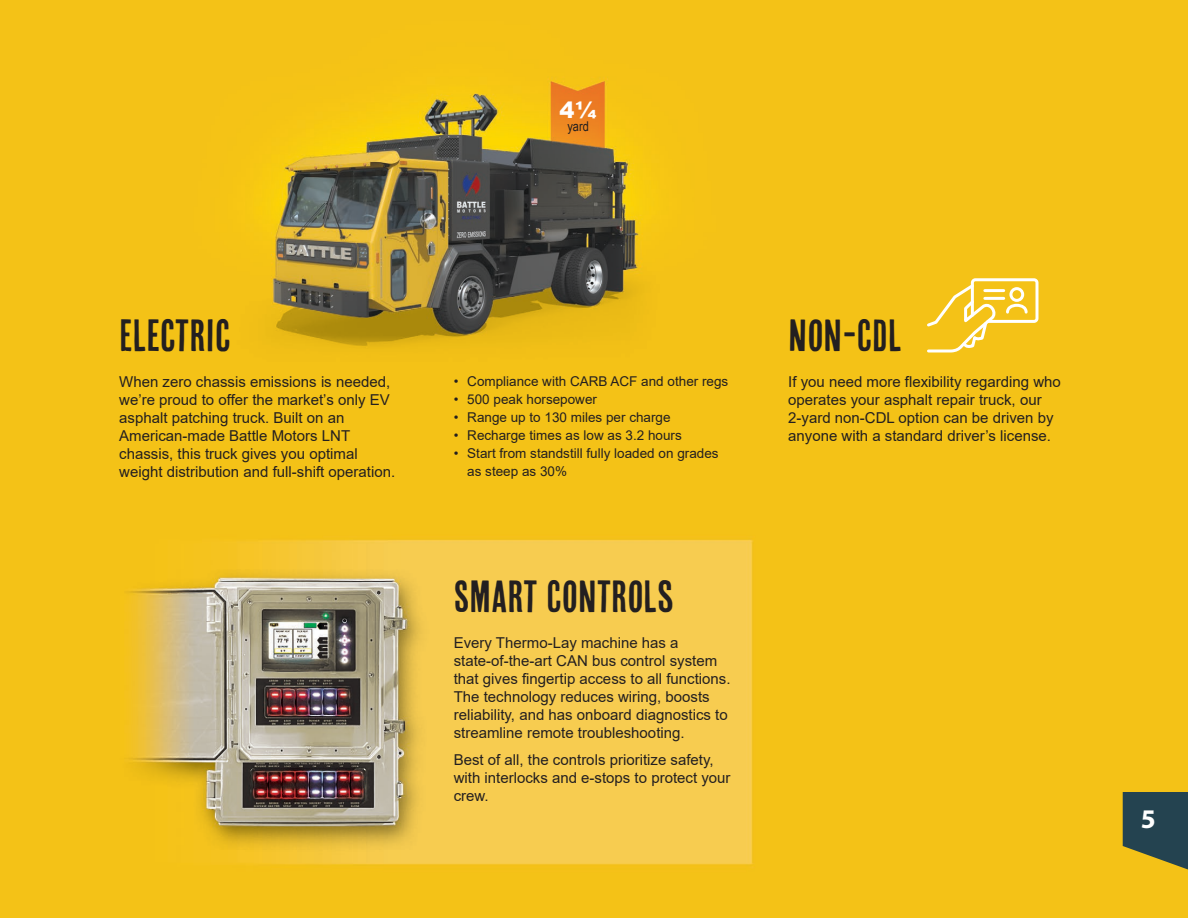
<style>
.page{position:relative;width:1188px;height:918px;background:#fff}
.page>*{position:absolute;margin:0;border:0;box-sizing:border-box;transform-origin:0 0}
.t1{font:45px "Cheap Pine Sans";color:#231f20}
.t2{font:700 27px "Myriad Pro";color:#fff}
.t3{font:900 22.5px "Arial";color:#fff}
.t4{font:15px/18px "Arial";color:#231f20}
.t5{font:13.5px/18px "Arial";color:#231f20}
.t6{font:13.5px "Arial Narrow";color:#231f20}
</style>
<div class="page">
<img style="left:0;top:0;width:1188px;height:918px">
<svg style="left:1123px;top:792px;width:65px;height:78px;background:#445647"></svg>
<svg style="left:925px;top:277px;width:115px;height:86px;background:#f5cb3b"></svg>
<h3 class="t3" style="left:559px;top:93px;width:39px">4¼</h3>
<p class="t6" style="left:567px;top:117px;width:23px">yard</p>
<h1 class="t1" style="left:119px;top:311px;width:113px">ELECTRIC</h1>
<h1 class="t1" style="left:788px;top:311px;width:115px">NON-CDL</h1>
<p class="t4" style="left:119px;top:373px;width:277px">When zero chassis emissions is needed, we’re proud to offer the market’s only EV asphalt patching truck. Built on an American-made Battle Motors LNT chassis, this truck gives you optimal weight distribution and full-shift operation.</p>
<p class="t5" style="left:454px;top:372px;width:276px">• Compliance with CARB ACF and other regs</p>
<p class="t4" style="left:788px;top:373px;width:274px">If you need more flexibility regarding who operates your asphalt repair truck, our 2-yard non-CDL option can be driven by anyone with a standard driver’s license.</p>
<p class="t5" style="left:454px;top:390px;width:145px">• 500 peak horsepower</p>
<p class="t5" style="left:454px;top:408px;width:218px">• Range up to 130 miles per charge</p>
<p class="t5" style="left:454px;top:426px;width:230px">• Recharge times as low as 3.2 hours</p>
<p class="t5" style="left:467px;top:444px;width:253px;text-indent:-14px">• Start from standstill fully loaded on grades as steep as 30%</p>
<h1 class="t1" style="left:454px;top:572px;width:222px">SMART CONTROLS</h1>
<p class="t4" style="left:454px;top:634px;width:278px">Every Thermo-Lay machine has a state-of-the-art CAN bus control system that gives fingertip access to all functions.<br>The technology reduces wiring, boosts reliability, and has onboard diagnostics to streamline remote troubleshooting.</p>
<p class="t4" style="left:454px;top:751px;width:278px">Best of all, the controls prioritize safety, with interlocks and e-stops to protect your crew.</p>
<h2 class="t2" style="left:1141px;top:801px;width:16px">5</h2>
</div>
